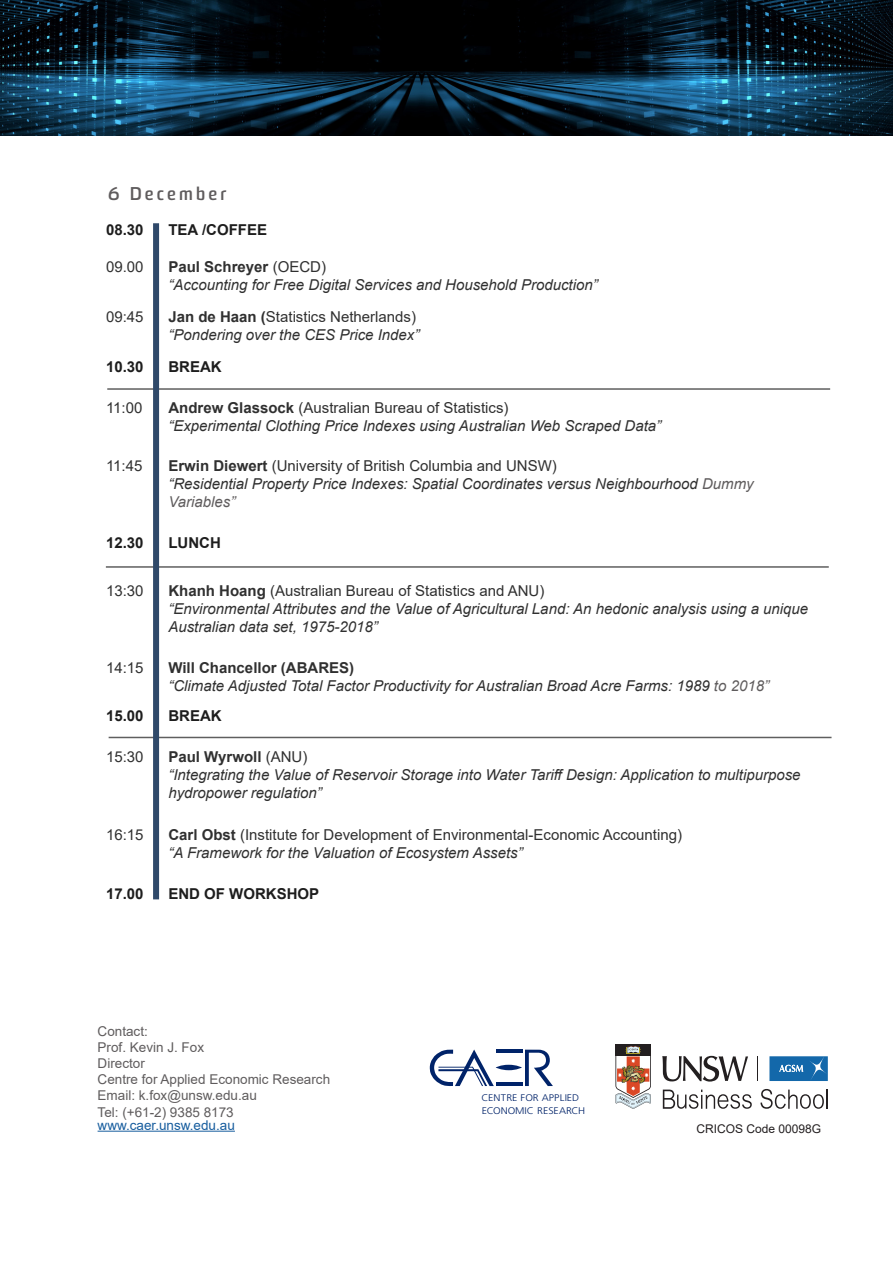
<style>
.page{position:relative;width:893px;height:1263px;background:#fff}
.page>*{position:absolute;margin:0;border:0;box-sizing:border-box;transform-origin:0 0}
.t1{font:700 18px "Sommet";letter-spacing:.18em;color:#5f5c5d}
.t2{font:italic 15px/18px "Arial";color:#303030}
.t3{font:15px "Arial";color:#303030}
.t4{font:700 15px "Arial";color:#1d1d1d}
.t5{font:700 15px "Arial";color:#303030}
.t6{font:italic 15px "Arial";color:#5f5c5d}
.t7{font:13.5px "Arial";color:#5f5c5d}
.t8{font:13.5px "Arial";color:#175d9e}
.t9{font:12px "Arial";color:#231f20}
.t10{font:300 9.6px/12.3px "Frutiger";color:#002369;scale:1.1 1}
.s1{font-weight:400}
.s2{font-weight:700}
.s3{color:#5f5c5d}
</style>
<div class="page">
<svg style="left:615px;top:1044px;width:36px;height:65px"></svg>
<svg style="left:662px;top:1056px;width:86px;height:25px"></svg>
<svg style="left:757px;top:1056px;width:1px;height:25px"></svg>
<svg style="left:769px;top:1056px;width:59px;height:25px"></svg>
<svg style="left:663px;top:1089px;width:89px;height:20px"></svg>
<svg style="left:760px;top:1089px;width:64px;height:20px"></svg>
<hr style="left:826px;top:1089px;width:2px;height:20px;background:#231f20">
<hr style="left:106px;top:566px;width:723px;height:2px;background:#5f5f5f">
<hr style="left:107px;top:388px;width:723px;height:2px;background:#5f5f5f">
<hr style="left:109px;top:737px;width:722px;height:1px;background:#5f5f5f">
<div style="left:153px;top:223px;width:6px;height:676px;background:#2f496a"></div>
<hr style="left:98px;top:1131px;width:137px;height:1px;background:#175d9e">
<hr style="left:496px;top:1082px;width:27px;height:4px;background:#002369">
<hr style="left:496px;top:1050px;width:27px;height:3px;background:#002369">
<svg style="left:496px;top:1065px;width:26px;height:5px"></svg>
<svg style="left:525px;top:1050px;width:28px;height:36px"></svg>
<svg style="left:430px;top:1049px;width:64px;height:37px"></svg>
<img style="left:0;top:0;width:893px;height:135px">
<p class="t1" style="left:108px;top:182px;width:120px">6 December</p>
<p class="t4" style="left:106px;top:219px;width:39px">08.30</p>
<p class="t4" style="left:168px;top:219px;width:100px">TEA /COFFEE</p>
<p class="t3" style="left:106px;top:257px;width:39px">09.00</p>
<p class="t5" style="left:168px;top:257px;width:159px">Paul Schreyer <span class="s1">(OECD)</span></p>
<p class="t2" style="left:168px;top:276px;width:431px">“Accounting for Free Digital Services and Household Production”</p>
<p class="t3" style="left:106px;top:307px;width:39px">09:45</p>
<p class="t3" style="left:168px;top:307px;width:249px"><span class="s2">Jan de Haan (</span>Statistics Netherlands)</p>
<p class="t2" style="left:168px;top:326px;width:252px">“Pondering over the CES Price Index”</p>
<p class="t4" style="left:106px;top:356px;width:39px">10.30</p>
<p class="t4" style="left:168px;top:356px;width:55px">BREAK</p>
<p class="t3" style="left:106px;top:397px;width:38px">11:00</p>
<p class="t3" style="left:168px;top:397px;width:342px"><span class="s2">Andrew Glassock</span> (Australian Bureau of Statistics)</p>
<p class="t2" style="left:168px;top:416px;width:494px">“Experimental Clothing Price Indexes using Australian Web Scraped Data”</p>
<p class="t3" style="left:106px;top:456px;width:38px">11:45</p>
<p class="t3" style="left:168px;top:456px;width:390px"><span class="s2">Erwin Diewert</span> (University of British Columbia and UNSW)</p>
<p class="t2" style="left:168px;top:475px;width:587px">“Residential Property Price Indexes: Spatial Coordinates versus Neighbourhood <span class="s3">Dummy</span></p>
<p class="t6" style="left:168px;top:492px;width:68px">Variables”</p>
<p class="t4" style="left:106px;top:532px;width:39px">12.30</p>
<p class="t4" style="left:168px;top:532px;width:54px">LUNCH</p>
<p class="t3" style="left:106px;top:580px;width:39px">13:30</p>
<p class="t3" style="left:168px;top:580px;width:377px"><span class="s2">Khanh Hoang</span> (Australian Bureau of Statistics and ANU)</p>
<p class="t2" style="left:168px;top:599px;width:641px">“Environmental Attributes and the Value of Agricultural Land: An hedonic analysis using a unique<br>Australian data set, 1975-2018”</p>
<p class="t3" style="left:106px;top:657px;width:39px">14:15</p>
<p class="t5" style="left:168px;top:657px;width:187px">Will Chancellor (ABARES)</p>
<p class="t2" style="left:168px;top:676px;width:602px">“Climate Adjusted Total Factor Productivity for Australian Broad Acre Farms: 1989 <span class="s3">to 2018”</span></p>
<p class="t4" style="left:106px;top:705px;width:39px">15.00</p>
<p class="t4" style="left:168px;top:705px;width:55px">BREAK</p>
<p class="t3" style="left:106px;top:746px;width:39px">15:30</p>
<p class="t5" style="left:168px;top:746px;width:140px">Paul Wyrwoll <span class="s1">(ANU)</span></p>
<p class="t2" style="left:168px;top:765px;width:634px">“Integrating the Value of Reservoir Storage into Water Tariff Design: Application to multipurpose hydropower regulation”</p>
<p class="t3" style="left:106px;top:824px;width:39px">16:15</p>
<p class="t3" style="left:168px;top:824px;width:515px"><span class="s2">Carl Obst</span> (Institute for Development of Environmental-Economic Accounting)</p>
<p class="t2" style="left:168px;top:844px;width:356px">“A Framework for the Valuation of Ecosystem Assets”</p>
<p class="t4" style="left:106px;top:883px;width:39px">17.00</p>
<p class="t4" style="left:168px;top:883px;width:152px">END OF WORKSHOP</p>
<p class="t7" style="left:98px;top:1021px;width:52px">Contact:</p>
<p class="t7" style="left:98px;top:1038px;width:108px">Prof. Kevin J. Fox</p>
<p class="t7" style="left:98px;top:1054px;width:49px">Director</p>
<p class="t7" style="left:98px;top:1070px;width:234px">Centre for Applied Economic Research</p>
<p class="t7" style="left:98px;top:1086px;width:161px">Email: k.fox@unsw.edu.au</p>
<p class="t7" style="left:98px;top:1102px;width:138px">Tel: (+61-2) 9385 8173</p>
<p class="t8" style="left:98px;top:1116px;width:139px">www.caer.unsw.edu.au</p>
<p class="t9" style="left:696px;top:1121px;width:126px">CRICOS Code 00098G</p>
<p class="t10" style="left:482px;top:1092px;width:96px">CENTRE FOR APPLIED<br>ECONOMIC RESEARCH</p>
</div>
